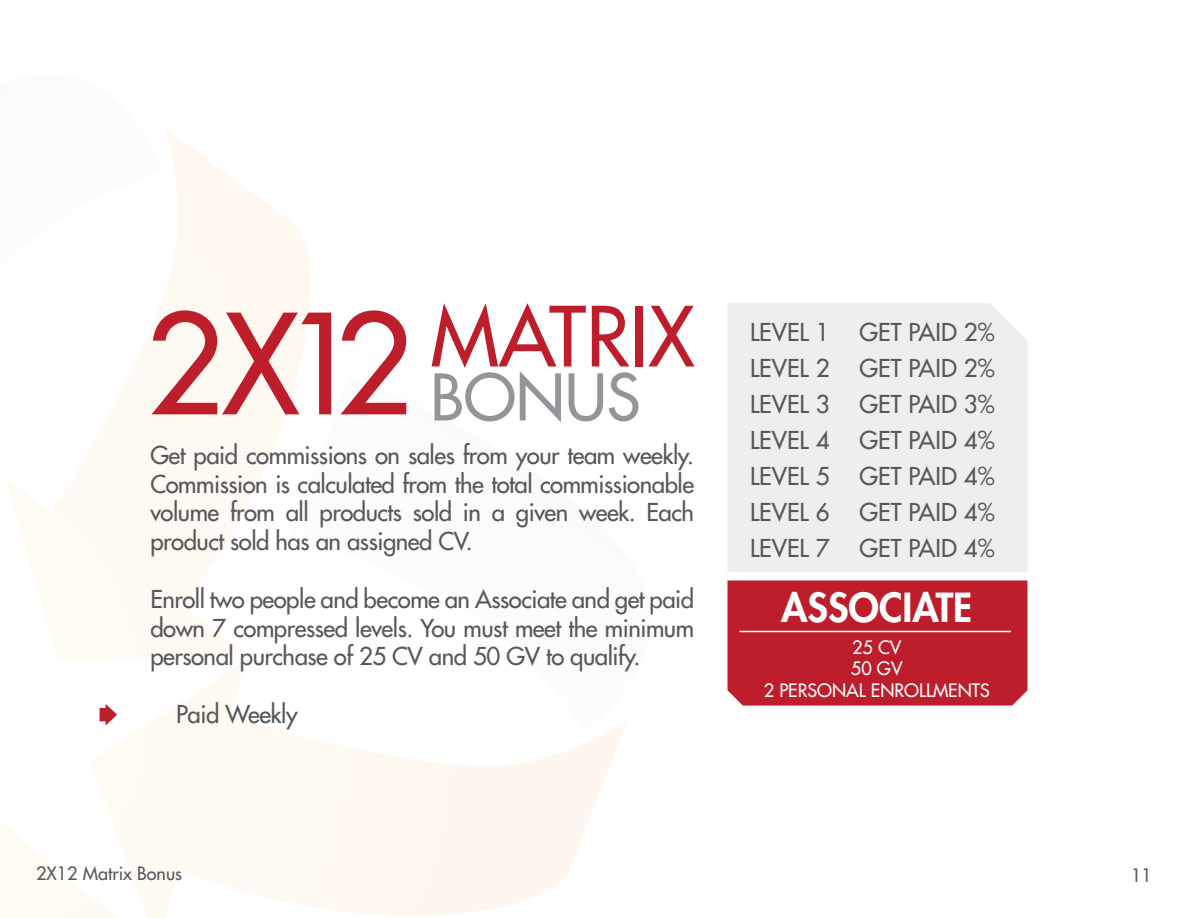
<style>
.page{position:relative;width:1188px;height:918px;background:#fff}
.page>*{position:absolute;margin:0;border:0;box-sizing:border-box;transform-origin:0 0}
.t1{font:500 135px "Futura Std";color:#be1d2c}
.t2{font:500 80.55px "Futura Std";color:#be1d2c}
.t3{font:500 62.55px "Futura Std";color:#939598}
.t4{font:800 39px "Futura Std";color:#fff}
.t5{font:500 24px/28.8px "Futura Std";letter-spacing:-.02em;color:#57585a;text-align:justify}
.t6{font:500 18px "Futura Std";color:#fff}
.t7{font:500 18px "Futura Std";color:#57585a}
</style>
<div class="page">
<svg style="left:0;top:824px;width:89px;height:94px"></svg>
<svg style="left:89px;top:661px;width:538px;height:257px"></svg>
<svg style="left:6px;top:128px;width:304px;height:533px"></svg>
<svg style="left:246px;top:652px;width:13px;height:7px"></svg>
<div style="left:728px;top:303px;width:299px;height:269px;background:#eeeeef"></div>
<svg style="left:100px;top:704px;width:17px;height:22px"></svg>
<div style="left:728px;top:580px;width:300px;height:126px;background:#be1d2c"></div>
<hr style="left:740px;top:631px;width:271px;height:1px;background:#fff">
<p class="t2" style="left:430px;top:286px;width:266px">MATRIX</p>
<p class="t3" style="left:430px;top:358px;width:211px">BONUS</p>
<p class="t1" style="left:145px;top:280px;width:269px">2X12</p>
<p class="t5" style="left:150px;top:441px;width:545px">Get paid commissions on sales from your team weekly.<br>Commission is calculated from the total commissionable volume from all products sold in a given week. Each product sold has an assigned CV.</p>
<p class="t5" style="left:150px;top:585px;width:545px">Enroll two people and become an Associate and get paid down 7 compressed levels. You must meet the minimum personal purchase of 25 CV and 50 GV to qualify.</p>
<p class="t5" style="left:176px;top:700px;width:123px">Paid Weekly</p>
<p class="t5" style="left:750px;top:318px;width:81px">LEVEL 1</p>
<p class="t5" style="left:750px;top:354px;width:81px">LEVEL 2</p>
<p class="t5" style="left:750px;top:390px;width:81px">LEVEL 3</p>
<p class="t5" style="left:750px;top:426px;width:81px">LEVEL 4</p>
<p class="t5" style="left:750px;top:462px;width:81px">LEVEL 5</p>
<p class="t5" style="left:750px;top:498px;width:81px">LEVEL 6</p>
<p class="t5" style="left:750px;top:534px;width:81px">LEVEL 7</p>
<p class="t5" style="left:860px;top:318px;width:137px">GET PAID 2%</p>
<p class="t5" style="left:860px;top:354px;width:137px">GET PAID 2%</p>
<p class="t5" style="left:860px;top:390px;width:137px">GET PAID 3%</p>
<p class="t5" style="left:860px;top:426px;width:137px">GET PAID 4%</p>
<p class="t5" style="left:860px;top:462px;width:137px">GET PAID 4%</p>
<p class="t5" style="left:860px;top:498px;width:137px">GET PAID 4%</p>
<p class="t5" style="left:860px;top:534px;width:137px">GET PAID 4%</p>
<p class="t4" style="left:781px;top:583px;width:193px">ASSOCIATE</p>
<p class="t6" style="left:852px;top:636px;width:51px">25 CV</p>
<p class="t6" style="left:851px;top:658px;width:53px">50 GV</p>
<p class="t6" style="left:764px;top:679px;width:227px">2 PERSONAL ENROLLMENTS</p>
<p class="t7" style="left:36px;top:862px;width:148px">2X12 Matrix Bonus</p>
<p class="t7" style="left:1131px;top:864px;width:22px">11</p>
</div>
